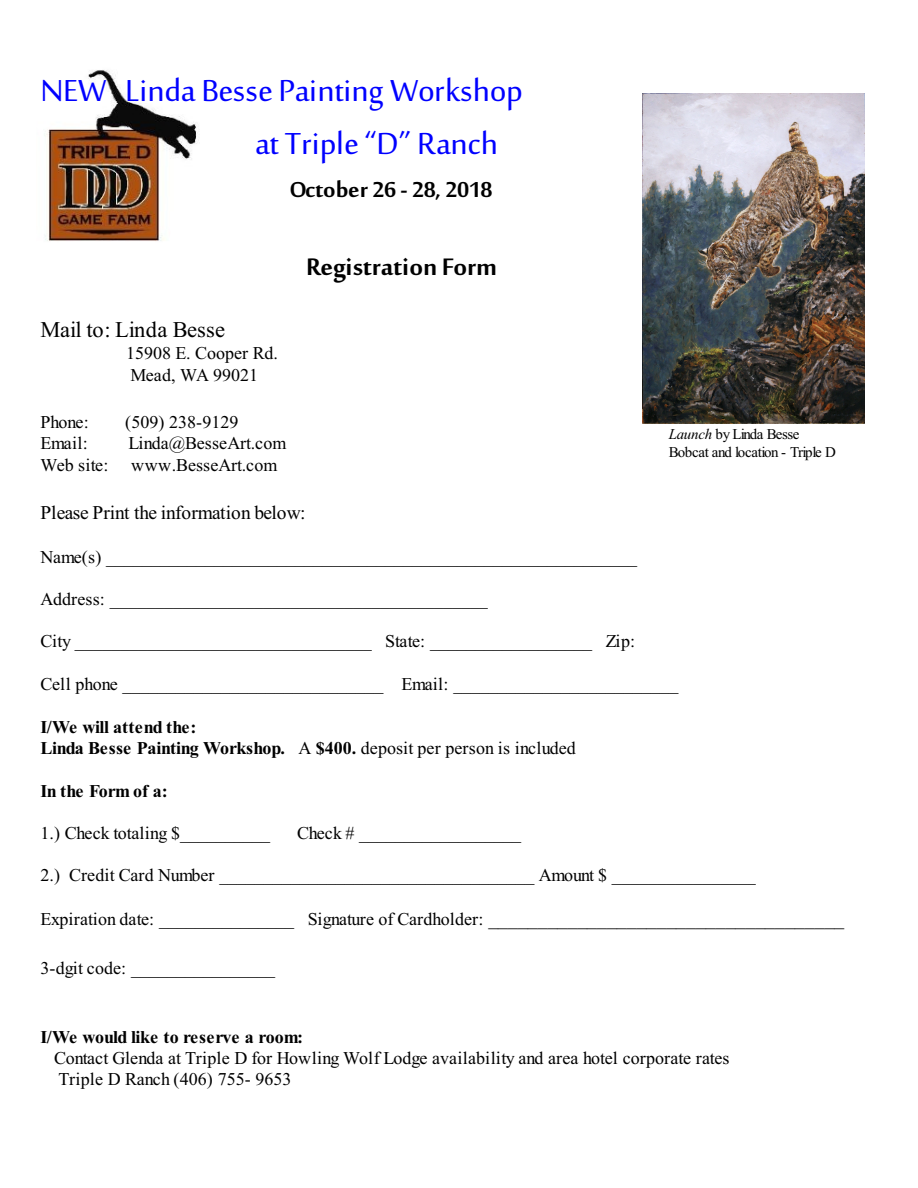
<style>
.page{position:relative;width:918px;height:1188px;background:#fff}
.page>*{position:absolute;margin:0;border:0;box-sizing:border-box;transform-origin:0 0}
.t1{font:42px/53.1px "Sakkal Majalla";letter-spacing:-.005em;color:#00f}
.t2{font:700 33px "Sakkal Majalla";letter-spacing:-.005em;color:#000}
.t3{font:700 30px "Sakkal Majalla";letter-spacing:-.015em;color:#000}
.t4{font:22.5px "Times New Roman";letter-spacing:-.005em;color:#000}
.t5{font:19.5px "Times New Roman";letter-spacing:-.01em;color:#000}
.t6{font:18px/21.6px "Times New Roman";color:#000}
.t7{font:700 18px/21.6px "Times New Roman";letter-spacing:-.015em;color:#000}
.t8{font:700 18px "Times New Roman";letter-spacing:-.04em;color:#000}
.t9{font:15px/18px "Times New Roman";letter-spacing:-.03em;color:#000}
.s1{font-style:italic}
.s2{font-weight:400}
.s3{font-size:19.5px}
</style>
<div class="page">
<img style="left:643px;top:93px;width:221px;height:331px">
<img style="left:45px;top:70px;width:152px;height:171px">
<h1 class="t1" style="left:255px;top:67px;width:269px;text-indent:-215px"><span class="s1">NEW</span> Linda Besse Painting Workshop at Triple “D” Ranch</h1>
<h3 class="t3" style="left:289px;top:177px;width:205px">October 26 - 28, 2018</h3>
<h2 class="t2" style="left:306px;top:252px;width:193px">Registration Form</h2>
<p class="t4" style="left:40px;top:321px;width:186px">Mail to: Linda Besse</p>
<p class="t6" style="left:126px;top:344px;width:154px">15908 E. Cooper Rd.<br>Mead, WA 99021</p>
<p class="t6" style="left:40px;top:413px;width:50px">Phone:</p>
<p class="t6" style="left:125px;top:413px;width:115px">(509) 238-9129</p>
<p class="t6" style="left:40px;top:434px;width:49px">Email:</p>
<p class="t6" style="left:129px;top:434px;width:159px">Linda@BesseArt.com</p>
<p class="t6" style="left:40px;top:456px;width:69px">Web site:</p>
<p class="t6" style="left:131px;top:456px;width:148px">www.BesseArt.com</p>
<p class="t5" style="left:40px;top:506px;width:267px">Please Print the information below:</p>
<p class="t6" style="left:40px;top:547px;width:598px">Name(s) ___________________________________________________________</p>
<p class="t6" style="left:40px;top:590px;width:449px">Address: __________________________________________</p>
<p class="t6" style="left:40px;top:632px;width:596px">City _________________________________ State: __________________ Zip:</p>
<p class="t6" style="left:40px;top:675px;width:640px">Cell phone _____________________________ Email: _________________________</p>
<p class="t7" style="left:40px;top:718px;width:537px">I/We will attend the:<br>Linda Besse Painting Workshop. <span class="s2">A</span> $400. <span class="s2">deposit per person is included</span></p>
<p class="t8" style="left:40px;top:784px;width:129px">In the Form of a:</p>
<p class="t6" style="left:40px;top:824px;width:231px">1.) Check totaling $__________</p>
<p class="t6" style="left:297px;top:824px;width:226px">Check # __________________</p>
<p class="t6" style="left:40px;top:866px;width:717px">2.) Credit Card Number ___________________________________ Amount $ ________________</p>
<p class="t6" style="left:40px;top:910px;width:805px">Expiration date: _______________ Signature of Cardholder: <span class="s3">____________________________________</span></p>
<p class="t6" style="left:40px;top:959px;width:236px">3-dgit code: ________________</p>
<p class="t9" style="left:669px;top:427px;width:169px"><span class="s1">Launch</span> by Linda Besse<br>Bobcat and location - Triple D</p>
<p class="t7" style="left:40px;top:1028px;width:264px">I/We would like to reserve a room:</p>
<p class="t6" style="left:54px;top:1049px;width:677px">Contact Glenda at Triple D for Howling Wolf Lodge availability and area hotel corporate rates<br>Triple D Ranch (406) 755- 9653</p>
</div>
